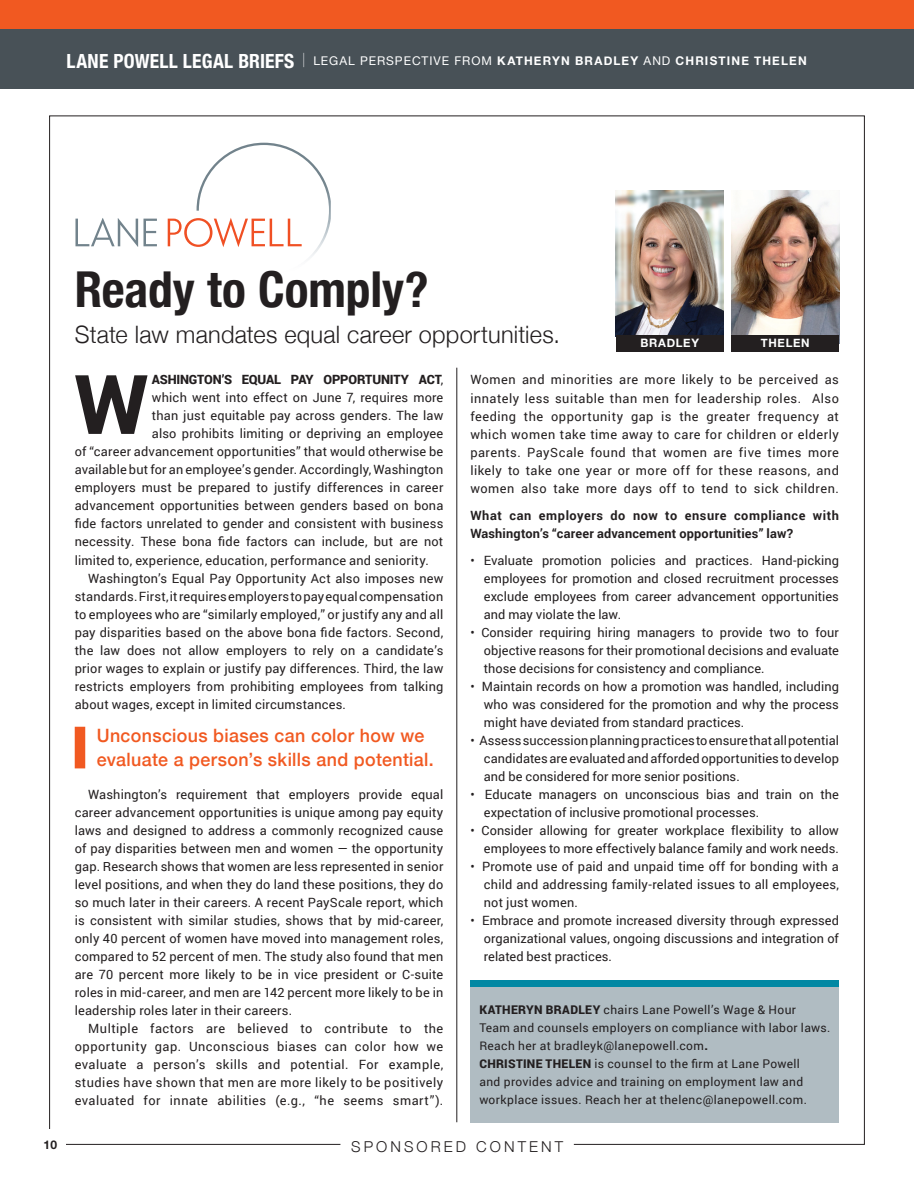
<style>
.page{position:relative;width:914px;height:1184px;background:#fff}
.page>*{position:absolute;margin:0;border:0;box-sizing:border-box;transform-origin:0 0}
.t1{font:900 82.35px "Roboto";color:#231f20}
.t2{font:700 condensed 49.5px "Helvetica Neue";letter-spacing:-.005em;color:#231f20}
.t3{font:300 24px "Helvetica Neue";letter-spacing:.01em;color:#231f20}
.t4{font:500 18.3px/24px "Helvetica Neue";letter-spacing:.02em;color:#f15921}
.t5{font:300 15px "Helvetica Neue";letter-spacing:.205em;color:#231f20}
.t6{font:12.75px/18px "Roboto";letter-spacing:.015em;color:#231f20;text-align:justify}
.t7{font:700 12.75px/18px "Roboto";letter-spacing:.02em;color:#231f20}
.t8{font:900 12.75px "Roboto";letter-spacing:-.015em;color:#231f20}
.t9{font:12px/18px "Roboto";letter-spacing:.035em;color:#231f20}
.t10{font:700 12px "Helvetica Neue";letter-spacing:.1em;color:#fff}
.t11{font:700 12px "Helvetica Neue LT Std";color:#231f20}
.t12{font:700 11.7px "Helvetica Neue";letter-spacing:.06em;color:#fff}
.s1{font-stretch:condensed;font-size:19.5px}
.s2{font-weight:100;font-size:14.25px}
.s3{font-weight:400}
.s4{font-weight:900}
</style>
<div class="page">
<div style="left:0;top:29px;width:914px;height:59px;background:#485157"></div>
<div style="left:0;top:0;width:914px;height:29px;background:#f15921"></div>
<img style="left:615px;top:191px;width:108px;height:144px">
<img style="left:731px;top:191px;width:108px;height:144px">
<div style="left:471px;top:986px;width:368px;height:136px;background:#b0bcc2"></div>
<div style="left:75px;top:726px;width:10px;height:42px;background:#f15921"></div>
<hr style="left:456px;top:368px;width:1px;height:754px;background:#231f20">
<div style="left:471px;top:980px;width:368px;height:7px;background:#0288a3"></div>
<div style="left:615px;top:335px;width:108px;height:16px;background:#231f20"></div>
<div style="left:731px;top:335px;width:108px;height:16px;background:#231f20"></div>
<img style="left:196px;top:143px;width:135px;height:115px">
<svg style="left:75px;top:218px;width:82px;height:29px"></svg>
<svg style="left:168px;top:218px;width:134px;height:29px"></svg>
<p class="t10" style="left:67px;top:51px;width:741px"><span class="s1">LANE POWELL LEGAL BRIEFS</span> <span class="s2">|</span> <span class="s3">LEGAL PERSPECTIVE FROM</span> KATHERYN BRADLEY <span class="s3">AND</span> CHRISTINE THELEN</p>
<h2 class="t2" style="left:75px;top:248px;width:355px">Ready to Comply?</h2>
<h3 class="t3" style="left:75px;top:315px;width:487px">State law mandates equal career opportunities.</h3>
<p class="t12" style="left:640px;top:334px;width:60px">BRADLEY</p>
<p class="t12" style="left:760px;top:334px;width:50px">THELEN</p>
<h1 class="t1" style="left:75px;top:346px;width:75px">W</h1>
<p class="t8" style="left:152px;top:371px;width:293px">ASHINGTON’S EQUAL PAY OPPORTUNITY ACT<span class="s3">,</span></p>
<p class="t6" style="left:152px;top:388px;width:293px">which went into effect on June 7, requires more</p>
<p class="t6" style="left:152px;top:406px;width:293px">than just equitable pay across genders. The law</p>
<p class="t6" style="left:152px;top:424px;width:293px">also prohibits limiting or depriving an employee</p>
<p class="t6" style="left:75px;top:442px;width:370px">of “career advancement opportunities” that would otherwise be</p>
<p class="t6" style="left:75px;top:460px;width:370px">available but for an employee’s gender. Accordingly, Washington</p>
<p class="t6" style="left:75px;top:478px;width:370px">employers must be prepared to justify differences in career</p>
<p class="t6" style="left:75px;top:496px;width:370px">advancement opportunities between genders based on bona</p>
<p class="t6" style="left:75px;top:514px;width:370px">fide factors unrelated to gender and consistent with business</p>
<p class="t6" style="left:75px;top:532px;width:370px">necessity. These bona fide factors can include, but are not</p>
<p class="t6" style="left:75px;top:550px;width:355px">limited to, experience, education, performance and seniority.</p>
<p class="t6" style="left:88px;top:568px;width:356px">Washington’s Equal Pay Opportunity Act also imposes new</p>
<p class="t6" style="left:75px;top:586px;width:370px">standards. First, it requires employers to pay equal compensation</p>
<p class="t6" style="left:75px;top:604px;width:370px">to employees who are “similarly employed,” or justify any and all</p>
<p class="t6" style="left:75px;top:622px;width:370px">pay disparities based on the above bona fide factors. Second,</p>
<p class="t6" style="left:75px;top:640px;width:370px">the law does not allow employers to rely on a candidate’s</p>
<p class="t6" style="left:75px;top:658px;width:370px">prior wages to explain or justify pay differences. Third, the law</p>
<p class="t6" style="left:75px;top:676px;width:370px">restricts employers from prohibiting employees from talking</p>
<p class="t6" style="left:75px;top:694px;width:273px">about wages, except in limited circumstances.</p>
<h3 class="t4" style="left:97px;top:722px;width:338px">Unconscious biases can color how we evaluate a person’s skills and potential.</h3>
<p class="t6" style="left:75px;top:784px;width:370px;text-indent:14px">Washington’s requirement that employers provide equal career advancement opportunities is unique among pay equity laws and designed to address a commonly recognized cause of pay disparities between men and women — the opportunity gap. Research shows that women are less represented in senior level positions, and when they do land these positions, they do so much later in their careers. A recent PayScale report, which is consistent with similar studies, shows that by mid-career, only 40 percent of women have moved into management roles, compared to 52 percent of men. The study also found that men are 70 percent more likely to be in vice president or C-suite roles in mid-career, and men are 142 percent more likely to be in leadership roles later in their careers.</p>
<p class="t6" style="left:75px;top:1018px;width:370px;text-indent:14px">Multiple factors are believed to contribute to the opportunity gap. Unconscious biases can color how we evaluate a person’s skills and potential. For example, studies have shown that men are more likely to be positively evaluated for innate abilities (e.g., “he seems smart”).</p>
<p class="t6" style="left:470px;top:370px;width:370px">Women and minorities are more likely to be perceived as innately less suitable than men for leadership roles. Also feeding the opportunity gap is the greater frequency at which women take time away to care for children or elderly parents. PayScale found that women are five times more likely to take one year or more off for these reasons, and women also take more days off to tend to sick children.</p>
<p class="t7" style="left:470px;top:505px;width:370px">What can employers do now to ensure compliance with<br>Washington’s “career advancement opportunities” law?</p>
<p class="t6" style="left:484px;top:550px;width:356px;text-indent:-14px">• Evaluate promotion policies and practices. Hand-picking employees for promotion and closed recruitment processes exclude employees from career advancement opportunities and may violate the law.</p>
<p class="t6" style="left:484px;top:622px;width:356px;text-indent:-14px">• Consider requiring hiring managers to provide two to four objective reasons for their promotional decisions and evaluate those decisions for consistency and compliance.</p>
<p class="t6" style="left:484px;top:676px;width:356px;text-indent:-14px">• Maintain records on how a promotion was handled, including who was considered for the promotion and why the process might have deviated from standard practices.</p>
<p class="t6" style="left:484px;top:730px;width:356px;text-indent:-14px">• Assess succession planning practices to ensure that all potential candidates are evaluated and afforded opportunities to develop and be considered for more senior positions.</p>
<p class="t6" style="left:484px;top:784px;width:356px;text-indent:-14px">• Educate managers on unconscious bias and train on the expectation of inclusive promotional processes.</p>
<p class="t6" style="left:470px;top:820px;width:370px;text-align:right">• Consider allowing for greater workplace flexibility to allow employees to more effectively balance family and work needs.</p>
<p class="t6" style="left:484px;top:856px;width:356px;text-indent:-14px">• Promote use of paid and unpaid time off for bonding with a child and addressing family-related issues to all employees, not just women.</p>
<p class="t6" style="left:484px;top:910px;width:356px;text-indent:-14px">• Embrace and promote increased diversity through expressed organizational values, ongoing discussions and integration of related best practices.</p>
<p class="t9" style="left:479px;top:1000px;width:352px"><span class="s4">KATHERYN BRADLEY</span> chairs Lane Powell’s Wage &amp; Hour<br>Team and counsels employers on compliance with labor laws.<br>Reach her at bradleyk@lanepowell.com<span class="s4">.<br>CHRISTINE THELEN</span> is counsel to the firm at Lane Powell<br>and provides advice and training on employment law and workplace issues. Reach her at thelenc@lanepowell.com.</p>
<p class="t11" style="left:44px;top:1137px;width:15px">10</p>
<p class="t5" style="left:351px;top:1134px;width:213px">SPONSORED CONTENT</p>
</div>
